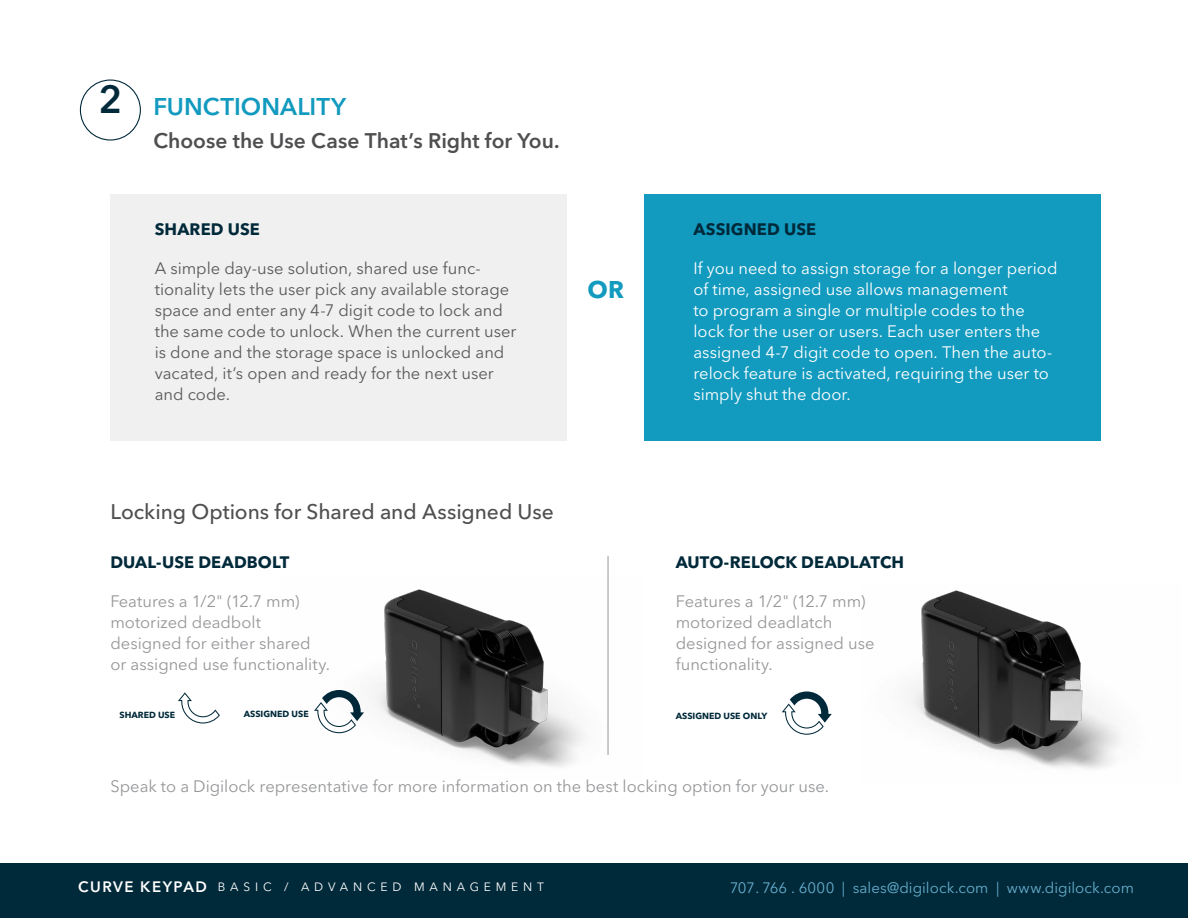
<style>
.page{position:relative;width:1188px;height:918px;background:#fff}
.page>*{position:absolute;margin:0;border:0;box-sizing:border-box;transform-origin:0 0}
.t1{font:600 24px "Avenir Next LT Pro";color:#129abf}
.t2{font:700 24px "Avenir Next LT Pro";color:#129abf}
.t3{font:500 21px "Avenir Next LT Pro";color:#4f4f51}
.t4{font:600 21px "Avenir Next LT Pro";color:#4f4f51}
.t5{font:16.5px/21px "Avenir Next LT Pro";color:#fff}
.t6{font:16.5px/21px "Avenir Next LT Pro";color:#969799}
.t7{font:16.5px/21px "Avenir Next LT Pro";color:#58595b}
.t8{font:700 16.5px "Avenir Next LT Pro";letter-spacing:.005em;color:#00293a}
.t9{font:15px "Avenir Next LT Pro";letter-spacing:.005em;color:#67adcb}
.t10{font:12px "Avenir Next LT Pro";letter-spacing:.4em;color:#fff}
.t11{font:700 8.85px "Avenir Next LT Pro";color:#00293a}
.s1{font-size:38.85px;color:#00293a}
.s2{font-weight:600;font-size:15px}
</style>
<div class="page">
<div style="left:0;top:863px;width:1188px;height:55px;background:#00293a"></div>
<div style="left:645px;top:195px;width:456px;height:246px;background:#129abf"></div>
<div style="left:110px;top:195px;width:457px;height:246px;background:#f1f0f0"></div>
<div style="left:80px;top:80px;width:61px;height:61px;border:1px solid #00293a;border-radius:50%"></div>
<svg style="left:178px;top:692px;width:42px;height:32px"></svg>
<svg style="left:782px;top:691px;width:50px;height:44px"></svg>
<hr style="left:608px;top:556px;width:1px;height:199px;background:#969799">
<img style="left:314px;top:577px;width:295px;height:190px">
<img style="left:909px;top:590px;width:211px;height:179px">
<h1 class="t1" style="left:99px;top:92px;width:249px"><span class="s1">2</span> FUNCTIONALITY</h1>
<p class="t4" style="left:153px;top:127px;width:408px">Choose the Use Case That’s Right for You.</p>
<p class="t8" style="left:155px;top:219px;width:107px">SHARED USE</p>
<p class="t7" style="left:155px;top:258px;width:363px">A simple day-use solution, shared use func&shy;tionality lets the user pick any available storage space and enter any 4-7 digit code to lock and the same code to unlock. When the current user is done and the storage space is unlocked and vacated, it’s open and ready for the next user and code.</p>
<h1 class="t2" style="left:588px;top:275px;width:38px">OR</h1>
<p class="t3" style="left:110px;top:499px;width:445px">Locking Options for Shared and Assigned Use</p>
<p class="t8" style="left:110px;top:553px;width:180px">DUAL-USE DEADBOLT</p>
<p class="t6" style="left:110px;top:591px;width:221px">Features a 1/2" (12.7 mm) motorized deadbolt designed for either shared or assigned use functionality.</p>
<p class="t11" style="left:119px;top:709px;width:57px">SHARED USE</p>
<p class="t11" style="left:244px;top:709px;width:66px">ASSIGNED USE</p>
<p class="t8" style="left:693px;top:219px;width:124px">ASSIGNED USE</p>
<p class="t5" style="left:693px;top:258px;width:366px">If you need to assign storage for a longer period of time, assigned use allows management<br>to program a single or multiple codes to the lock for the user or users. Each user enters the assigned 4-7 digit code to open. Then the auto&shy;relock feature is activated, requiring the user to simply shut the door.</p>
<p class="t8" style="left:676px;top:553px;width:230px">AUTO-RELOCK DEADLATCH</p>
<p class="t6" style="left:676px;top:591px;width:200px">Features a 1/2" (12.7 mm) motorized deadlatch designed for assigned use functionality.</p>
<p class="t11" style="left:676px;top:710px;width:93px">ASSIGNED USE ONLY</p>
<p class="t6" style="left:110px;top:775px;width:720px">Speak to a Digilock representative for more information on the best locking option for your use.</p>
<p class="t10" style="left:78px;top:879px;width:467px"><span class="s2">CURVE KEYPAD</span> BASIC / ADVANCED MANAGEMENT</p>
<p class="t9" style="left:730px;top:879px;width:406px">707 . 766 . 6000 | sales@digilock.com | www.digilock.com</p>
</div>
